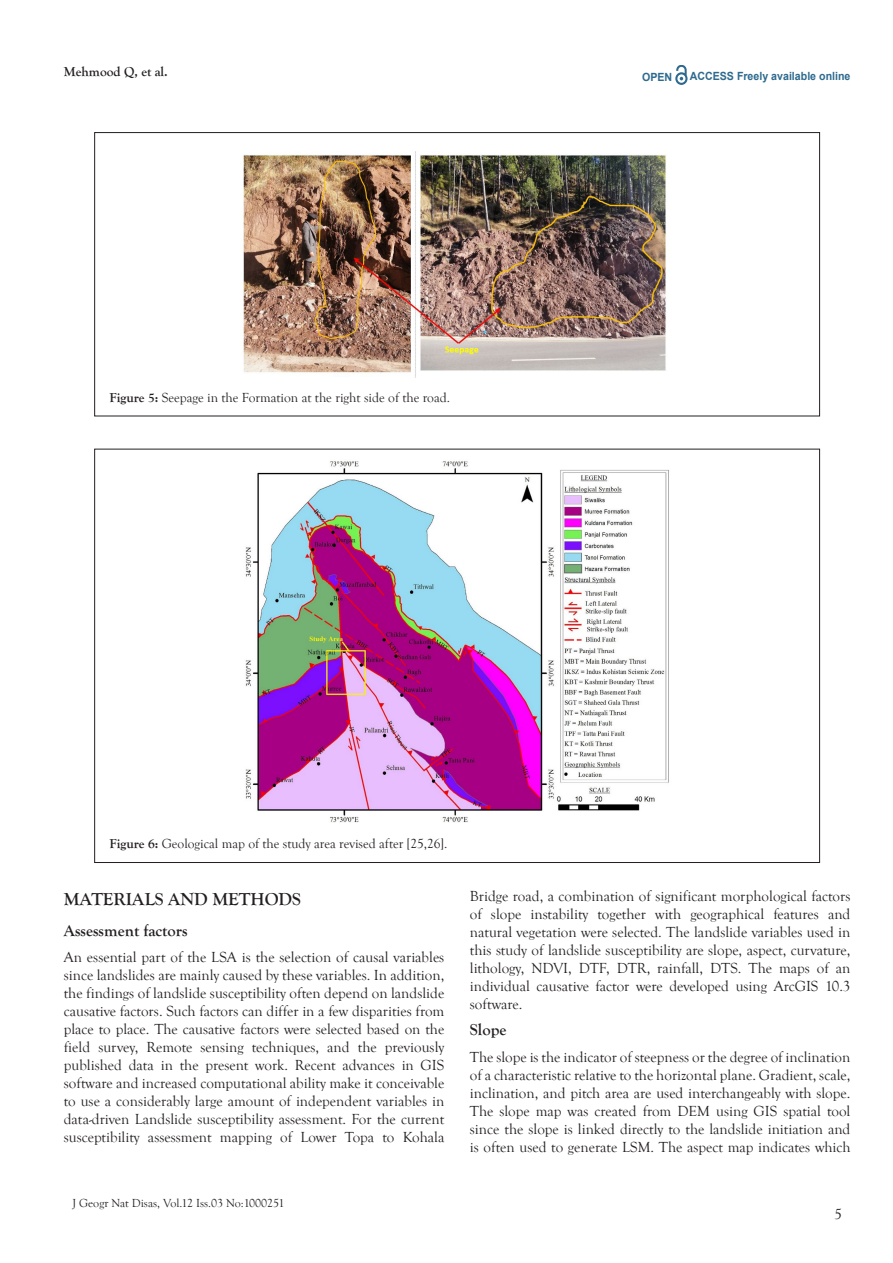
<style>
.page{position:relative;width:893px;height:1263px;background:#fff}
.page>*{position:absolute;margin:0;border:0;box-sizing:border-box;transform-origin:0 0}
.t1{font:700 18px "Goudy Old Style T";color:#231f20}
.t2{font:700 16.5px "Goudy Old Style T";color:#231f20}
.t3{font:15px/18px "Goudy Old Style T";color:#231f20;text-align:justify}
.t4{font:13.5px "Goudy Old Style T";color:#231f20}
.t5{font:700 13.5px "Goudy Old Style T";color:#231f20}
.t6{font:12px "Goudy Old Style T";color:#231f20}
.t7{font:700 11.25px "Arial";color:#2d6a8e;scale:.94 1}
.s1{font-weight:700}
</style>
<div class="page">
<svg style="left:675px;top:65px;width:12px;height:20px"></svg>
<img style="left:243px;top:151px;width:424px;height:226px">
<img style="left:245px;top:461px;width:424px;height:362px">
<p class="t5" style="left:64px;top:64px;width:106px">Mehmood Q, et al.</p>
<p class="t7" style="left:642px;top:70px;width:34px">OPEN</p>
<p class="t7" style="left:690px;top:69px;width:172px">ACCESS Freely available online</p>
<p class="t4" style="left:109px;top:390px;width:342px"><span class="s1">Figure 5:</span> Seepage in the Formation at the right side of the road.</p>
<p class="t4" style="left:109px;top:836px;width:339px"><span class="s1">Figure 6:</span> Geological map of the study area revised after [25,26].</p>
<p class="t1" style="left:64px;top:889px;width:239px">MATERIALS AND METHODS</p>
<p class="t2" style="left:64px;top:921px;width:125px">Assessment factors</p>
<p class="t3" style="left:64px;top:949px;width:382px">An essential part of the LSA is the selection of causal variables since landslides are mainly caused by these variables. In addition, the findings of landslide susceptibility often depend on landslide causative factors. Such factors can differ in a few disparities from place to place. The causative factors were selected based on the field survey, Remote sensing techniques, and the previously published data in the present work. Recent advances in GIS software and increased computational ability make it conceivable to use a considerably large amount of independent variables in data-driven Landslide susceptibility assessment. For the current susceptibility assessment mapping of Lower Topa to Kohala</p>
<p class="t6" style="left:73px;top:1196px;width:213px">J Geogr Nat Disas, Vol.12 Iss.03 No:1000251</p>
<p class="t3" style="left:470px;top:887px;width:382px">Bridge road, a combination of significant morphological factors of slope instability together with geographical features and natural vegetation were selected. The landslide variables used in this study of landslide susceptibility are slope, aspect, curvature, lithology, NDVI, DTF, DTR, rainfall, DTS. The maps of an individual causative factor were developed using ArcGIS 10.3 software.</p>
<p class="t2" style="left:470px;top:1020px;width:38px">Slope</p>
<p class="t3" style="left:470px;top:1048px;width:382px">The slope is the indicator of steepness or the degree of inclination of a characteristic relative to the horizontal plane. Gradient, scale, inclination, and pitch area are used interchangeably with slope.<br>The slope map was created from DEM using GIS spatial tool since the slope is linked directly to the landslide initiation and is often used to generate LSM. The aspect map indicates which</p>
<p class="t3" style="left:834px;top:1205px;width:9px">5</p>
</div>
